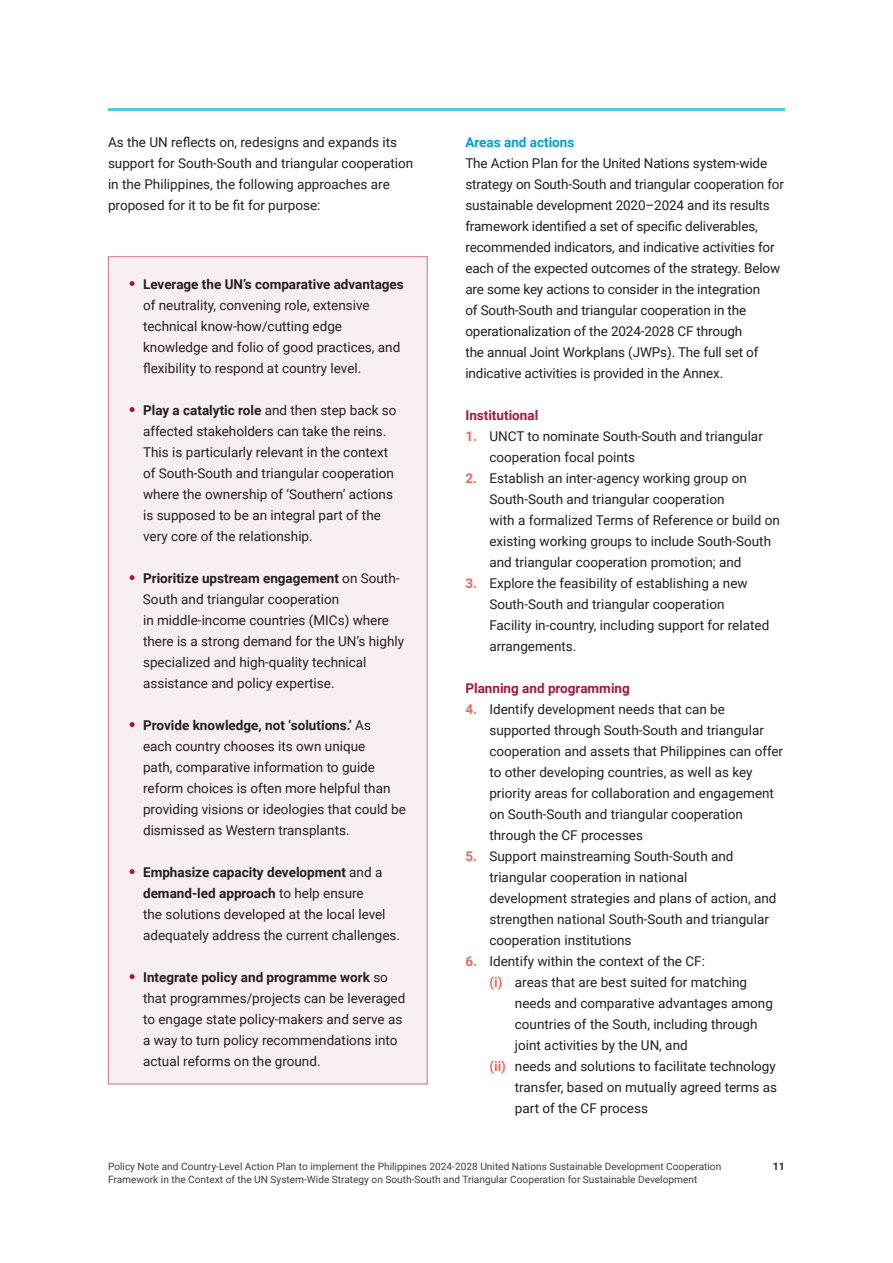
<style>
.page{position:relative;width:893px;height:1263px;background:#fff}
.page>*{position:absolute;margin:0;border:0;box-sizing:border-box;transform-origin:0 0}
.t1{font:13.5px/21px "Roboto";color:#231f20}
.t2{font:700 13.5px "Roboto";color:#231f20}
.t3{font:700 13.5px "Roboto";color:#a21942}
.t4{font:700 13.5px "Roboto";color:#009edb}
.t5{font:900 10.5px "Roboto";color:#3e3e3f}
.t6{font:10.2px "Roboto";color:#3e3e3f}
.s1{font-weight:700;color:#eb685e}
.s2{font-weight:400}
.s3{font-weight:700}
</style>
<div class="page">
<hr style="left:108px;top:108px;width:677px;height:3px;background:#51cae8">
<div style="left:108px;top:256px;width:320px;height:828px;background:#f8eff2;border:1px solid #c7758e"></div>
<svg style="left:130px;top:281px;width:5px;height:5px"></svg>
<svg style="left:130px;top:407px;width:5px;height:5px"></svg>
<svg style="left:130px;top:575px;width:5px;height:5px"></svg>
<svg style="left:130px;top:722px;width:5px;height:5px"></svg>
<svg style="left:130px;top:869px;width:5px;height:5px"></svg>
<svg style="left:130px;top:974px;width:5px;height:5px"></svg>
<p class="t1" style="left:108px;top:131px;width:307px">As the UN reflects on, redesigns and expands its support for South-South and triangular cooperation in the Philippines, the following approaches are proposed for it to be fit for purpose:</p>
<p class="t4" style="left:465px;top:133px;width:111px">Areas and actions</p>
<p class="t1" style="left:465px;top:152px;width:320px">The Action Plan for the United Nations system-wide strategy on South-South and triangular cooperation for sustainable development 2020–2024 and its results framework identified a set of specific deliverables, recommended indicators, and indicative activities for each of the expected outcomes of the strategy. Below are some key actions to consider in the integration<br>of South-South and triangular cooperation in the operationalization of the 2024-2028 CF through<br>the annual Joint Workplans (JWPs). The full set of indicative activities is provided in the Annex.</p>
<p class="t3" style="left:465px;top:406px;width:74px">Institutional</p>
<p class="t1" style="left:489px;top:425px;width:275px;text-indent:-24px"><span class="s1">1.</span> UNCT to nominate South-South and triangular cooperation focal points</p>
<p class="t1" style="left:465px;top:467px;width:283px;text-align:center"><span class="s1">2.</span> Establish an inter-agency working group on<br>South-South and triangular cooperation</p>
<p class="t1" style="left:489px;top:509px;width:292px">with a formalized Terms of Reference or build on existing working groups to include South-South and triangular cooperation promotion; and</p>
<p class="t1" style="left:465px;top:572px;width:284px"><span class="s1">3.</span> Explore the feasibility of establishing a new</p>
<p class="t1" style="left:489px;top:593px;width:237px">South-South and triangular cooperation</p>
<p class="t1" style="left:489px;top:614px;width:281px">Facility in-country, including support for related arrangements.</p>
<p class="t3" style="left:465px;top:679px;width:166px">Planning and programming</p>
<p class="t1" style="left:465px;top:698px;width:261px"><span class="s1">4.</span> Identify development needs that can be</p>
<p class="t1" style="left:489px;top:719px;width:295px">supported through South-South and triangular cooperation and assets that Philippines can offer to other developing countries, as well as key priority areas for collaboration and engagement on South-South and triangular cooperation through the CF processes</p>
<p class="t1" style="left:465px;top:845px;width:270px"><span class="s1">5.</span> Support mainstreaming South-South and</p>
<p class="t1" style="left:489px;top:866px;width:199px">triangular cooperation in national</p>
<p class="t1" style="left:489px;top:887px;width:289px">development strategies and plans of action, and strengthen national South-South and triangular cooperation institutions</p>
<p class="t1" style="left:465px;top:950px;width:241px"><span class="s1">6.</span> Identify within the context of the CF:</p>
<p class="t1" style="left:489px;top:971px;width:259px"><span class="s1">(i)</span> areas that are best suited for matching</p>
<p class="t1" style="left:515px;top:992px;width:260px">needs and comparative advantages among countries of the South, including through joint activities by the UN, and</p>
<p class="t1" style="left:489px;top:1055px;width:288px"><span class="s1">(ii)</span> needs and solutions to facilitate technology</p>
<p class="t1" style="left:515px;top:1076px;width:264px">transfer, based on mutually agreed terms as part of the CF process</p>
<p class="t2" style="left:143px;top:274px;width:262px">Leverage the UN’s comparative advantages</p>
<p class="t1" style="left:143px;top:294px;width:259px">of neutrality, convening role, extensive technical know-how/cutting edge knowledge and folio of good practices, and flexibility to respond at country level.</p>
<p class="t2" style="left:143px;top:400px;width:255px">Play a catalytic role <span class="s2">and then step back so</span></p>
<p class="t1" style="left:143px;top:420px;width:252px">affected stakeholders can take the reins.<br>This is particularly relevant in the context of South-South and triangular cooperation where the ownership of ‘Southern’ actions is supposed to be an integral part of the very core of the relationship.</p>
<p class="t1" style="left:143px;top:567px;width:258px"><span class="s3">Prioritize upstream engagement</span> on South-<br>South and triangular cooperation</p>
<p class="t1" style="left:143px;top:609px;width:263px">in middle-income countries (MICs) where there is a strong demand for the UN’s highly specialized and high-quality technical assistance and policy expertise.</p>
<p class="t2" style="left:143px;top:715px;width:229px">Provide knowledge, not ‘solutions.’ <span class="s2">As</span></p>
<p class="t1" style="left:143px;top:735px;width:264px">each country chooses its own unique<br>path, comparative information to guide reform choices is often more helpful than providing visions or ideologies that could be dismissed as Western transplants.</p>
<p class="t2" style="left:143px;top:862px;width:241px">Emphasize capacity development <span class="s2">and a</span></p>
<p class="t1" style="left:143px;top:882px;width:259px"><span class="s3">demand-led approach</span> to help ensure<br>the solutions developed at the local level adequately address the current challenges.</p>
<p class="t2" style="left:143px;top:967px;width:246px">Integrate policy and programme work <span class="s2">so</span></p>
<p class="t1" style="left:143px;top:987px;width:264px">that programmes/projects can be leveraged to engage state policy-makers and serve as a way to turn policy recommendations into actual reforms on the ground.</p>
<p class="t6" style="left:108px;top:1159px;width:615px">Policy Note and Country-Level Action Plan to implement the Philippines 2024-2028 United Nations Sustainable Development Cooperation</p>
<p class="t5" style="left:773px;top:1159px;width:14px">11</p>
<p class="t6" style="left:108px;top:1172px;width:591px">Framework in the Context of the UN System-Wide Strategy on South-South and Triangular Cooperation for Sustainable Development</p>
</div>
